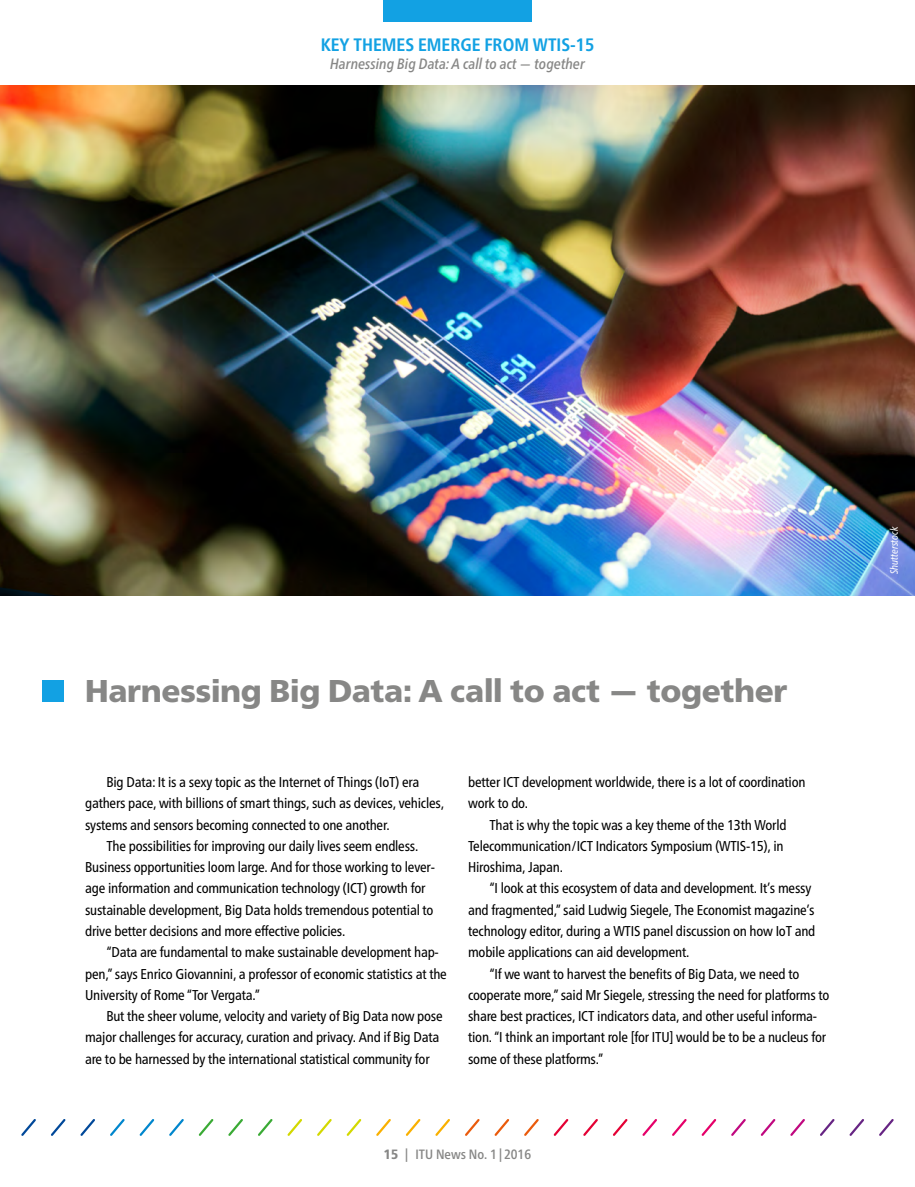
<style>
.page{position:relative;width:915px;height:1187px;background:#fff}
.page>*{position:absolute;margin:0;border:0;box-sizing:border-box;transform-origin:0 0}
.t1{font:900 31.5px "Frutiger Neue LTW1 G";letter-spacing:-.01em;color:#878786}
.t2{font:700 condensed 18px "Frutiger Neue LTW1 G";color:#12a1e3}
.t3{font:italic 500 condensed 15px "Frutiger Neue LTW1 G";color:#878786}
.t4{font:condensed 14.25px/21.3px "Frutiger Neue LTW1 G";letter-spacing:-.015em;color:#000}
.t5{font:500 condensed 13.5px "Frutiger Neue LTW1 G";color:#878786}
.t6{font:italic condensed 10.5px "Frutiger Neue LTW1 G";color:#fff}
.s1{font-weight:800}
</style>
<div class="page">
<div style="left:43px;top:680px;width:21px;height:22px;background:#12a1e3"></div>
<img style="left:0;top:85px;width:914px;height:510px">
<svg style="left:21px;top:1119px;width:15px;height:17px"></svg>
<svg style="left:51px;top:1119px;width:15px;height:17px"></svg>
<svg style="left:80px;top:1119px;width:15px;height:17px"></svg>
<svg style="left:110px;top:1119px;width:15px;height:17px"></svg>
<svg style="left:139px;top:1119px;width:16px;height:17px"></svg>
<svg style="left:169px;top:1119px;width:15px;height:17px"></svg>
<svg style="left:198px;top:1119px;width:16px;height:17px"></svg>
<svg style="left:228px;top:1119px;width:15px;height:17px"></svg>
<svg style="left:258px;top:1119px;width:15px;height:17px"></svg>
<svg style="left:287px;top:1119px;width:15px;height:17px"></svg>
<svg style="left:317px;top:1119px;width:15px;height:17px"></svg>
<svg style="left:346px;top:1119px;width:16px;height:17px"></svg>
<svg style="left:376px;top:1119px;width:15px;height:17px"></svg>
<svg style="left:405px;top:1119px;width:16px;height:17px"></svg>
<svg style="left:435px;top:1119px;width:15px;height:17px"></svg>
<svg style="left:465px;top:1119px;width:15px;height:17px"></svg>
<svg style="left:494px;top:1119px;width:16px;height:17px"></svg>
<svg style="left:524px;top:1119px;width:15px;height:17px"></svg>
<svg style="left:553px;top:1119px;width:16px;height:17px"></svg>
<svg style="left:583px;top:1119px;width:15px;height:17px"></svg>
<svg style="left:613px;top:1119px;width:15px;height:17px"></svg>
<svg style="left:642px;top:1119px;width:15px;height:17px"></svg>
<svg style="left:672px;top:1119px;width:15px;height:17px"></svg>
<svg style="left:701px;top:1119px;width:16px;height:17px"></svg>
<svg style="left:731px;top:1119px;width:15px;height:17px"></svg>
<svg style="left:760px;top:1119px;width:16px;height:17px"></svg>
<svg style="left:790px;top:1119px;width:15px;height:17px"></svg>
<svg style="left:820px;top:1119px;width:15px;height:17px"></svg>
<svg style="left:849px;top:1119px;width:15px;height:17px"></svg>
<svg style="left:879px;top:1119px;width:15px;height:17px"></svg>
<div style="left:383px;top:0;width:148px;height:21px;background:#12a1e3"></div>
<p class="t2" style="left:320px;top:34px;width:275px">KEY THEMES EMERGE FROM WTIS‑15</p>
<p class="t3" style="left:330px;top:55px;width:256px">Harnessing Big Data: A call to act — together</p>
<h1 class="t1" style="left:85px;top:672px;width:703px">Harnessing Big Data: A call to act — together</h1>
<p class="t4" style="left:106px;top:771px;width:314px">Big Data: It is a sexy topic as the Internet of Things (IoT) era</p>
<p class="t4" style="left:85px;top:792px;width:360px">gathers pace, with billions of smart things, such as devices, vehicles,</p>
<p class="t4" style="left:85px;top:813px;width:306px">systems and sensors becoming connected to one another.</p>
<p class="t4" style="left:106px;top:835px;width:313px">The possibilities for improving our daily lives seem endless.</p>
<p class="t4" style="left:85px;top:856px;width:351px">Business opportunities loom large. And for those working to lever‑</p>
<p class="t4" style="left:85px;top:877px;width:341px">age information and communication technology (ICT) growth for</p>
<p class="t4" style="left:85px;top:898px;width:350px">sustainable development, Big Data holds tremendous potential to</p>
<p class="t4" style="left:85px;top:920px;width:262px">drive better decisions and more effective policies.</p>
<p class="t4" style="left:106px;top:941px;width:334px">“Data are fundamental to make sustainable development hap‑</p>
<p class="t4" style="left:85px;top:962px;width:363px">pen,” says Enrico Giovannini, a professor of economic statistics at the</p>
<p class="t4" style="left:85px;top:984px;width:176px">University of Rome “Tor Vergata.”</p>
<p class="t4" style="left:106px;top:1005px;width:338px">But the sheer volume, velocity and variety of Big Data now pose</p>
<p class="t4" style="left:85px;top:1026px;width:355px">major challenges for accuracy, curation and privacy. And if Big Data</p>
<p class="t4" style="left:85px;top:1047px;width:346px">are to be harnessed by the international statistical community for</p>
<p class="t4" style="left:468px;top:771px;width:339px">better ICT development worldwide, there is a lot of coordination work to do.</p>
<p class="t4" style="left:468px;top:813px;width:320px;text-indent:21px">That is why the topic was a key theme of the 13th World<br>Telecommunication/ICT Indicators Symposium (WTIS‑15), in<br>Hiroshima, Japan.</p>
<p class="t4" style="left:468px;top:877px;width:348px;text-indent:21px">“I look at this ecosystem of data and development. It’s messy and fragmented,” said Ludwig Siegele, The Economist magazine’s technology editor, during a WTIS panel discussion on how IoT and mobile applications can aid development.</p>
<p class="t4" style="left:468px;top:962px;width:363px;text-indent:21px">“If we want to harvest the benefits of Big Data, we need to cooperate more,” said Mr Siegele, stressing the need for platforms to share best practices, ICT indicators data, and other useful informa‑ tion. “I think an important role [for ITU] would be to be a nucleus for some of these platforms.”</p>
<p class="t5" style="left:384px;top:1146px;width:149px"><span class="s1">15</span> | ITU News No. 1|2016</p>
<p class="t6" style="left:887px;top:574px;width:50px;rotate:-90deg">Shutterstock</p>
</div>
